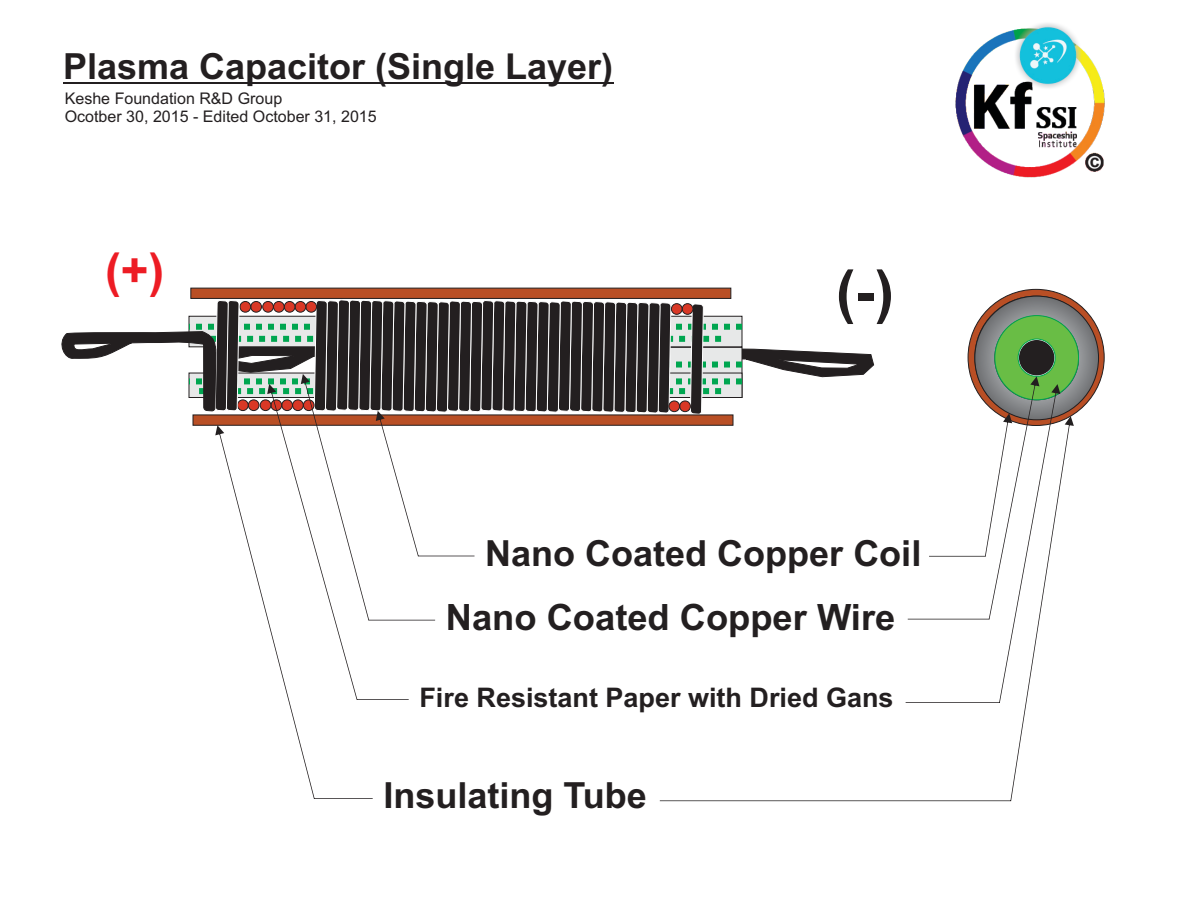
<style>
.page{position:relative;width:1188px;height:918px;background:#fff}
.page>*{position:absolute;margin:0;border:0;box-sizing:border-box;transform-origin:0 0}
.t1{font:700 58.2px "Arial";color:#231f20}
.t2{font:700 47.55px "Arial";color:#ed1c24}
.t3{font:700 36.3px "Arial";color:#231f20}
.t4{font:700 36px "Arial";color:#231f20}
.t5{font:700 27px "Arial";color:#231f20}
.t6{font:16.05px/17.9px "Arial";color:#231f20}
</style>
<div class="page">
<hr style="left:63px;top:83px;width:550px;height:1px;background:#231f20">
<img style="left:955px;top:23px;width:150px;height:155px">
<svg style="left:267px;top:621px;width:142px;height:79px"></svg>
<svg style="left:61px;top:287px;width:813px;height:334px"></svg>
<svg style="left:967px;top:289px;width:138px;height:127px"></svg>
<svg style="left:967px;top:384px;width:93px;height:32px"></svg>
<svg style="left:660px;top:416px;width:414px;height:385px"></svg>
<p class="t4" style="left:63px;top:53px;width:552px">Plasma Capacitor (Single Layer)</p>
<p class="t6" style="left:65px;top:91px;width:314px">Keshe Foundation R&amp;D Group<br>Ocotber 30, 2015 - Edited October 31, 2015</p>
<h2 class="t2" style="left:105px;top:252px;width:61px">(+)</h2>
<h1 class="t1" style="left:836px;top:269px;width:60px">(-)</h1>
<p class="t4" style="left:485px;top:539px;width:438px">Nano Coated Copper Coil</p>
<p class="t3" style="left:446px;top:603px;width:451px">Nano Coated Copper Wire</p>
<p class="t5" style="left:419px;top:687px;width:476px">Fire Resistant Paper with Dried Gans</p>
<p class="t4" style="left:383px;top:781px;width:265px">Insulating Tube</p>
</div>
